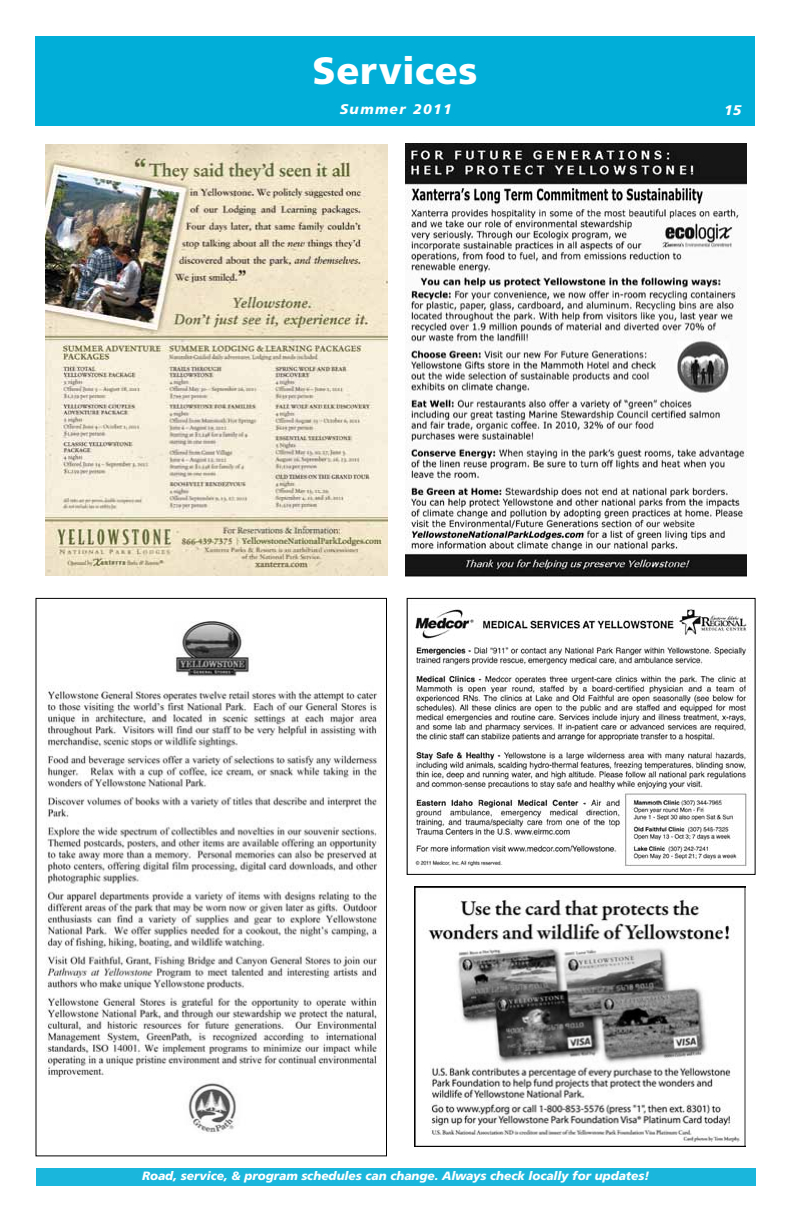
<style>
.page{position:relative;width:792px;height:1224px;background:#fff}
.page>*{position:absolute;margin:0;border:0;box-sizing:border-box;transform-origin:0 0}
.t1{font:900 38px "Frutiger LT Std";letter-spacing:.015em;color:#fff}
.t2{font:italic 900 14px "Frutiger LT Std";letter-spacing:.1em;color:#fff}
.t3{font:italic 900 12px "Frutiger LT Std";letter-spacing:-.005em;color:#fff}
</style>
<div class="page">
<div style="left:35px;top:36px;width:720px;height:90px;background:#00aed8"></div>
<div style="left:36px;top:1168px;width:720px;height:18px;background:#1bb6dc"></div>
<img style="left:415px;top:609px;width:336px;height:261px">
<div style="left:407px;top:598px;width:348px;height:277px;border:1px solid #000"></div>
<img style="left:415px;top:887px;width:330px;height:259px">
<img style="left:45px;top:621px;width:337px;height:512px">
<img style="left:46px;top:144px;width:342px;height:432px">
<img style="left:406px;top:144px;width:341px;height:432px">
<h1 class="t1" style="left:313px;top:47px;width:166px">Services</h1>
<p class="t2" style="left:340px;top:101px;width:114px">Summer 2011</p>
<p class="t2" style="left:724px;top:102px;width:19px">15</p>
<p class="t3" style="left:142px;top:1169px;width:509px">Road, service, &amp; program schedules can change. Always check locally for updates!</p>
</div>
